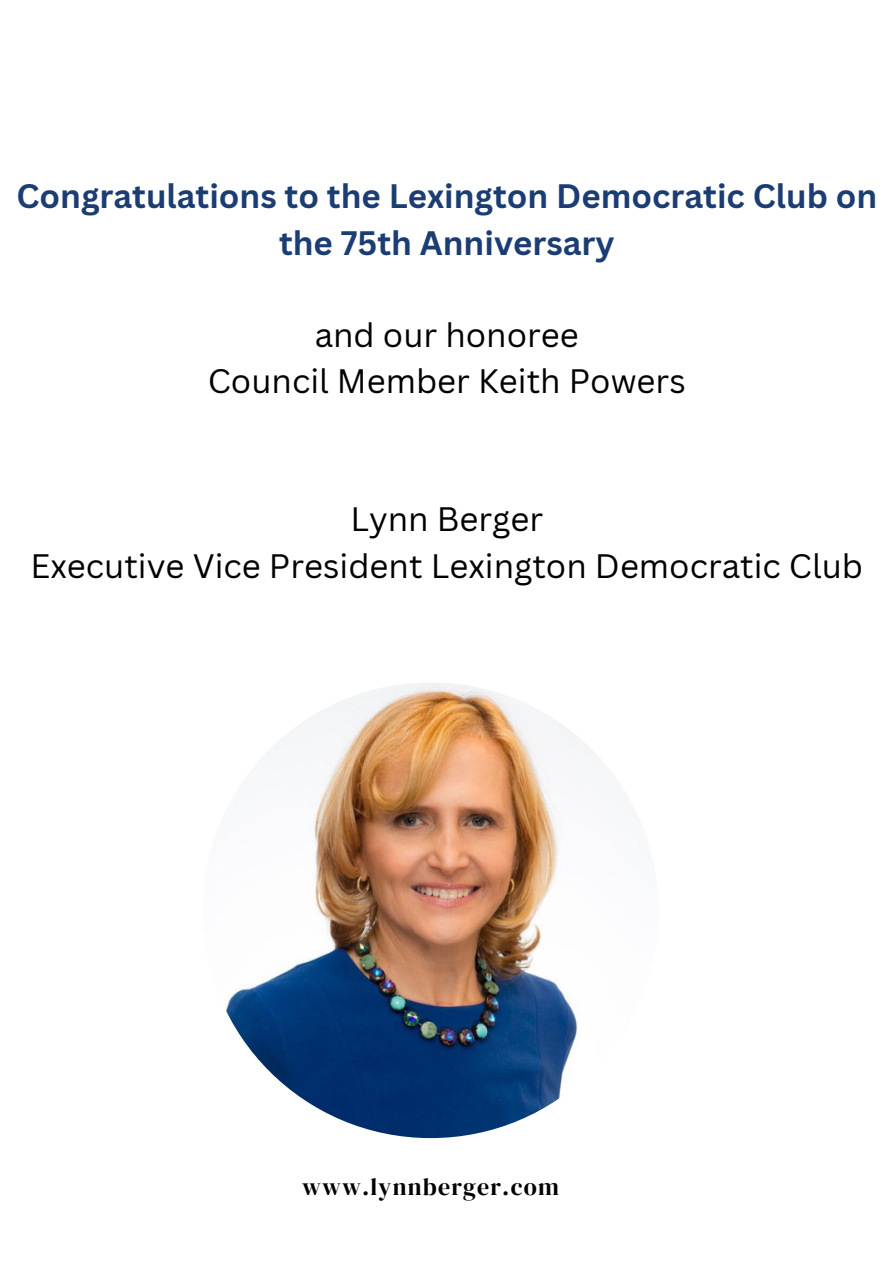
<style>
.page{position:relative;width:894px;height:1264px;background:#fff}
.page>*{position:absolute;margin:0;border:0;box-sizing:border-box;transform-origin:0 0}
.t1{font:33px/46.2px "Canva Sans";color:#000;text-align:center}
.t2{font:700 33px/46.2px "Canva Sans";color:#1c3d73;text-align:center}
.t3{font:24px "DM Serif Display";letter-spacing:.05em;color:#000}
</style>
<div class="page">
<img style="left:203px;top:682px;width:455px;height:456px;border-radius:50%">
<h2 class="t2" style="left:16px;top:172px;width:862px">Congratulations to the Lexington Democratic Club on the 75th Anniversary</h2>
<h2 class="t1" style="left:208px;top:311px;width:479px">and our honoree<br>Council Member Keith Powers</h2>
<p class="t1" style="left:30px;top:495px;width:834px">Lynn Berger<br>Executive Vice President Lexington Democratic Club</p>
<p class="t3" style="left:302px;top:1170px;width:258px">www.lynnberger.com</p>
</div>
